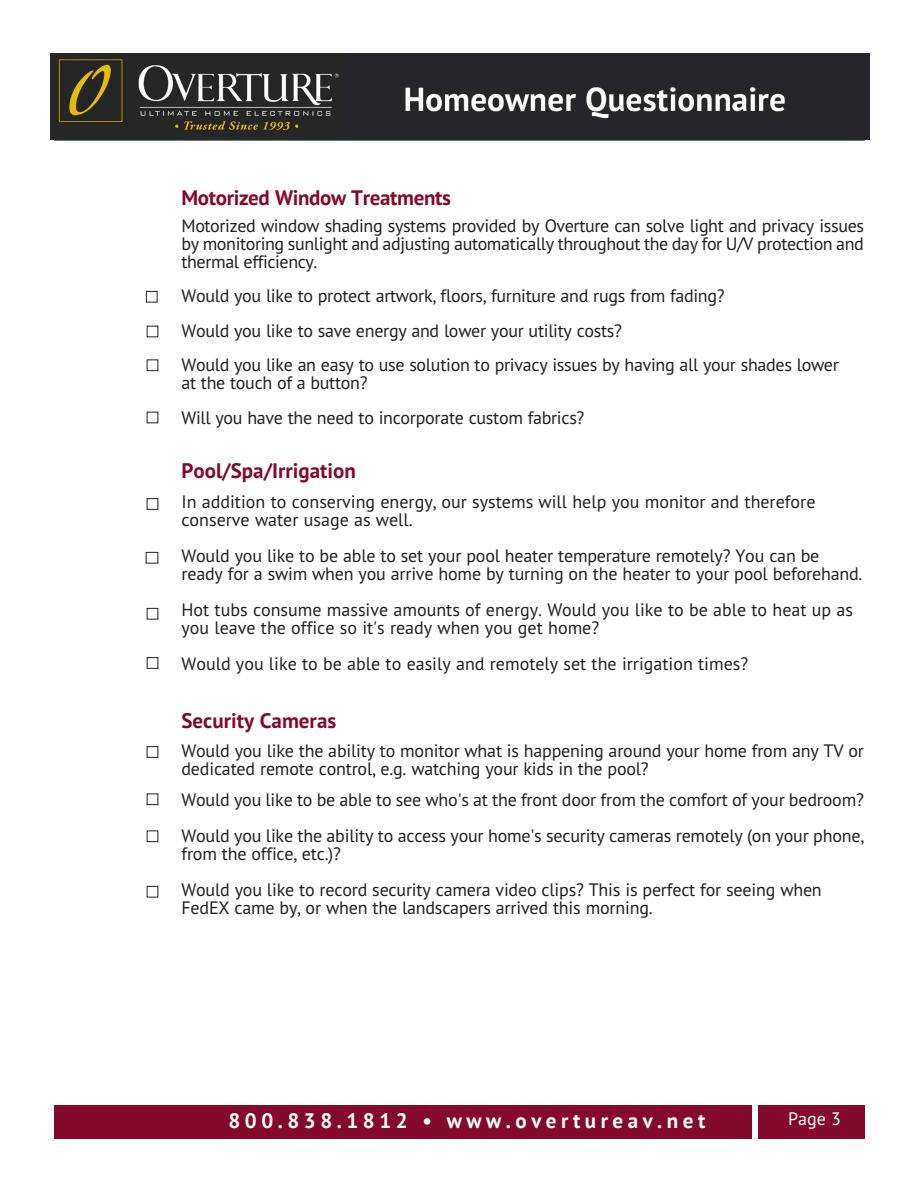
<style>
.page{position:relative;width:918px;height:1188px;background:#fff}
.page>*{position:absolute;margin:0;border:0;box-sizing:border-box;transform-origin:0 0}
.t1{font:700 21px "PT Sans";color:#830a2b}
.t2{font:700 21px "PT Sans";letter-spacing:.215em;color:#fff}
.t3{font:18px/18px "PT Sans";letter-spacing:-.01em;color:#231f20}
.t4{font:18px "PT Sans";color:#fff}
</style>
<div class="page">
<div style="left:146px;top:291px;width:12px;height:12px;border:1px solid #231f20"></div>
<div style="left:147px;top:360px;width:11px;height:11px;border:1px solid #231f20"></div>
<div style="left:147px;top:498px;width:11px;height:12px;border:1px solid #231f20"></div>
<div style="left:146px;top:552px;width:12px;height:12px;border:1px solid #231f20"></div>
<div style="left:147px;top:608px;width:11px;height:12px;border:1px solid #231f20"></div>
<div style="left:147px;top:657px;width:11px;height:12px;border:1px solid #231f20"></div>
<div style="left:147px;top:746px;width:11px;height:12px;border:1px solid #231f20"></div>
<div style="left:147px;top:794px;width:11px;height:11px;border:1px solid #231f20"></div>
<div style="left:147px;top:831px;width:11px;height:11px;border:1px solid #231f20"></div>
<div style="left:147px;top:886px;width:11px;height:11px;border:1px solid #231f20"></div>
<div style="left:54px;top:1105px;width:810px;height:33px;background:#830a2b"></div>
<div style="left:752px;top:1096px;width:6px;height:44px;background:#fff"></div>
<img style="left:50px;top:53px;width:819px;height:87px">
<p class="t1" style="left:182px;top:183px;width:271px">Motorized Window Treatments</p>
<p class="t3" style="left:182px;top:216px;width:684px;text-align:justify">Motorized window shading systems provided by Overture can solve light and privacy issues by monitoring sunlight and adjusting automatically throughout the day for U/V protection and thermal efficiency.</p>
<p class="t3" style="left:182px;top:278px;width:659px;line-height:34.5px">Would you like to protect artwork, floors, furniture and rugs from fading?<br>Would you like to save energy and lower your utility costs?<br>Would you like an easy to use solution to privacy issues by having all your shades lower</p>
<p class="t3" style="left:182px;top:365px;width:404px;line-height:34.5px">at the touch of a button?<br>Will you have the need to incorporate custom fabrics?</p>
<p class="t1" style="left:182px;top:456px;width:176px">Pool/Spa/Irrigation</p>
<p class="t3" style="left:182px;top:492px;width:636px">In addition to conserving energy, our systems will help you monitor and therefore conserve water usage as well.</p>
<p class="t3" style="left:182px;top:546px;width:682px">Would you like to be able to set your pool heater temperature remotely? You can be ready for a swim when you arrive home by turning on the heater to your pool beforehand.</p>
<p class="t3" style="left:182px;top:600px;width:673px">Hot tubs consume massive amounts of energy. Would you like to be able to heat up as you leave the office so it's ready when you get home?</p>
<p class="t3" style="left:182px;top:654px;width:568px">Would you like to be able to easily and remotely set the irrigation times?</p>
<p class="t1" style="left:182px;top:707px;width:156px">Security Cameras</p>
<p class="t3" style="left:182px;top:741px;width:684px">Would you like the ability to monitor what is happening around your home from any TV or dedicated remote control, e.g. watching your kids in the pool?</p>
<p class="t3" style="left:182px;top:782px;width:684px;line-height:36px">Would you like to be able to see who's at the front door from the comfort of your bedroom?<br>Would you like the ability to access your home's security cameras remotely (on your phone,</p>
<p class="t3" style="left:181px;top:836px;width:642px;line-height:36px">from the office, etc.)?<br>Would you like to record security camera video clips? This is perfect for seeing when</p>
<p class="t3" style="left:181px;top:899px;width:473px">FedEX came by, or when the landscapers arrived this morning.</p>
<p class="t2" style="left:229px;top:1106px;width:478px">800.838.1812 • www.overtureav.net</p>
<p class="t4" style="left:788px;top:1107px;width:54px">Page 3</p>
</div>
